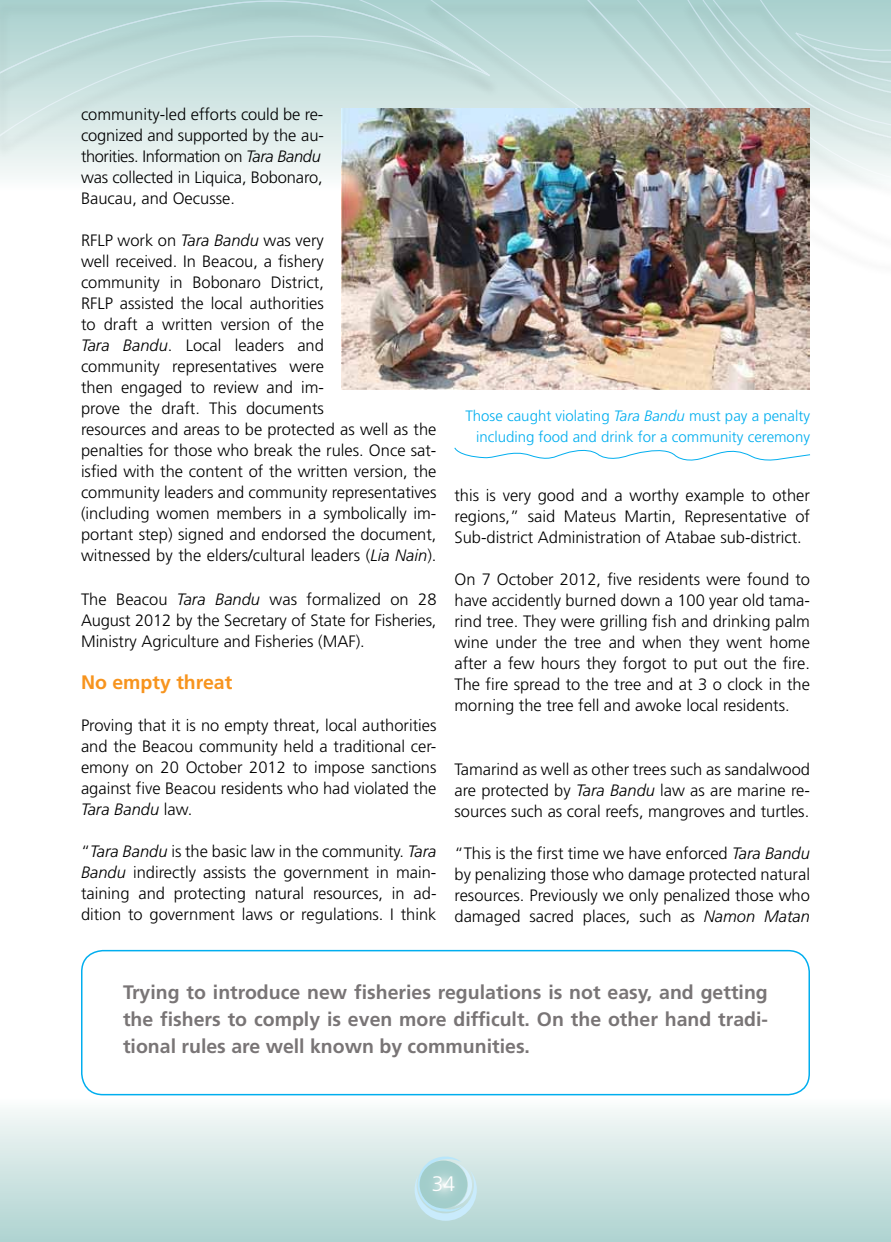
<style>
.page{position:relative;width:891px;height:1242px;background:#fff}
.page>*{position:absolute;margin:0;border:0;box-sizing:border-box;transform-origin:0 0}
.t1{font:300 21px "Frutiger";color:#fff}
.t2{font:700 19.5px/27px "Frutiger";color:#797576;text-align:justify}
.t3{font:700 19.5px "Frutiger";color:#f7941e}
.t4{font:300 16.5px/21px "Frutiger";color:#000;text-align:justify}
.t5{font:300 15px/21px "Frutiger";color:#00aeef;text-align:right}
.s1{font-style:italic}
</style>
<div class="page">
<div style="left:0;top:1px;width:891px;height:280px;background:#000;opacity:.21"></div>
<svg style="left:0;top:77px;width:424px;height:61px;background:#d3e6e4"></svg>
<svg style="left:0;top:0;width:424px;height:77px;background:#b7d6d4"></svg>
<svg style="left:424px;top:0;width:159px;height:108px;background:#bddad8"></svg>
<svg style="left:583px;top:0;width:308px;height:281px"></svg>
<svg style="left:684px;top:0;width:207px;height:207px;background:#c9e0de"></svg>
<svg style="left:0;top:1078px;width:888px;height:164px"></svg>
<svg style="left:888px;top:1109px;width:3px;height:133px"></svg>
<svg style="left:410px;top:1151px;width:67px;height:70px;background:#bddddf"></svg>
<img style="left:341px;top:108px;width:469px;height:282px">
<svg style="left:454px;top:447px;width:356px;height:14px"></svg>
<div style="left:81px;top:950px;width:729px;height:145px;border:2px solid #00aeef;border-radius:21px"></div>
<p class="t4" style="left:81px;top:104px;width:245px;text-align:left">community-led efforts could be re&shy;cognized and supported by the au&shy;thorities. Information on <span class="s1">Tara Bandu </span>was collected in Liquica, Bobonaro,<br>Baucau, and Oecusse.</p>
<p class="t4" style="left:81px;top:230px;width:357px;text-align:left">RFLP work on <span class="s1">Tara Bandu</span> was very<br>well received. In Beacou, a fishery<br>community in Bobonaro District,<br>RFLP assisted the local authorities<br>to draft a written version of the<br><span class="s1">Tara Bandu</span>. Local leaders and<br>community representatives were<br>then engaged to review and im-<br>prove the draft. This documents<br>resources and areas to be protected as well as the penalties for those who break the rules. Once sat&shy;isfied with the content of the written version, the community leaders and community representatives (including women members in a symbolically im&shy;portant step) signed and endorsed the document, witnessed by the elders/cultural leaders (<span class="s1">Lia Nain</span>).</p>
<p class="t4" style="left:81px;top:589px;width:357px">The Beacou <span class="s1">Tara Bandu</span> was formalized on 28<br>August 2012 by the Secretary of State for Fisheries, Ministry Agriculture and Fisheries (MAF).</p>
<p class="t3" style="left:81px;top:671px;width:153px">No empty threat</p>
<p class="t4" style="left:81px;top:715px;width:357px">Proving that it is no empty threat, local authorities and the Beacou community held a traditional cer&shy;emony on 20 October 2012 to impose sanctions against five Beacou residents who had violated the <span class="s1">Tara Bandu</span> law.</p>
<p class="t4" style="left:81px;top:841px;width:357px">“<span class="s1">Tara Bandu</span> is the basic law in the community. <span class="s1">Tara Bandu</span> indirectly assists the government in main&shy;taining and protecting natural resources, in ad&shy;dition to government laws or regulations. I think</p>
<p class="t5" style="left:465px;top:406px;width:346px">Those caught violating <span class="s1">Tara Bandu</span> must pay a penalty including food and drink for a community ceremony</p>
<p class="t4" style="left:454px;top:485px;width:357px">this is very good and a worthy example to other regions,” said Mateus Martin, Representative of Sub-district Administration of Atabae sub-district.</p>
<p class="t4" style="left:454px;top:569px;width:357px">On 7 October 2012, five residents were found to have accidently burned down a 100 year old tama&shy;rind tree. They were grilling fish and drinking palm wine under the tree and when they went home after a few hours they forgot to put out the fire.<br>The fire spread to the tree and at 3 o clock in the morning the tree fell and awoke local residents.</p>
<p class="t4" style="left:454px;top:759px;width:357px">Tamarind as well as other trees such as sandalwood are protected by <span class="s1">Tara Bandu</span> law as are marine re&shy;sources such as coral reefs, mangroves and turtles.</p>
<p class="t4" style="left:454px;top:843px;width:357px">“This is the first time we have enforced <span class="s1">Tara Bandu </span>by penalizing those who damage protected natural resources. Previously we only penalized those who damaged sacred places, such as <span class="s1">Namon Matan</span></p>
<p class="t2" style="left:123px;top:979px;width:647px">Trying to introduce new fisheries regulations is not easy, and getting the fishers to comply is even more difficult. On the other hand tradi&shy;tional rules are well known by communities.</p>
<p class="t1" style="left:432px;top:1171px;width:25px">34</p>
</div>
